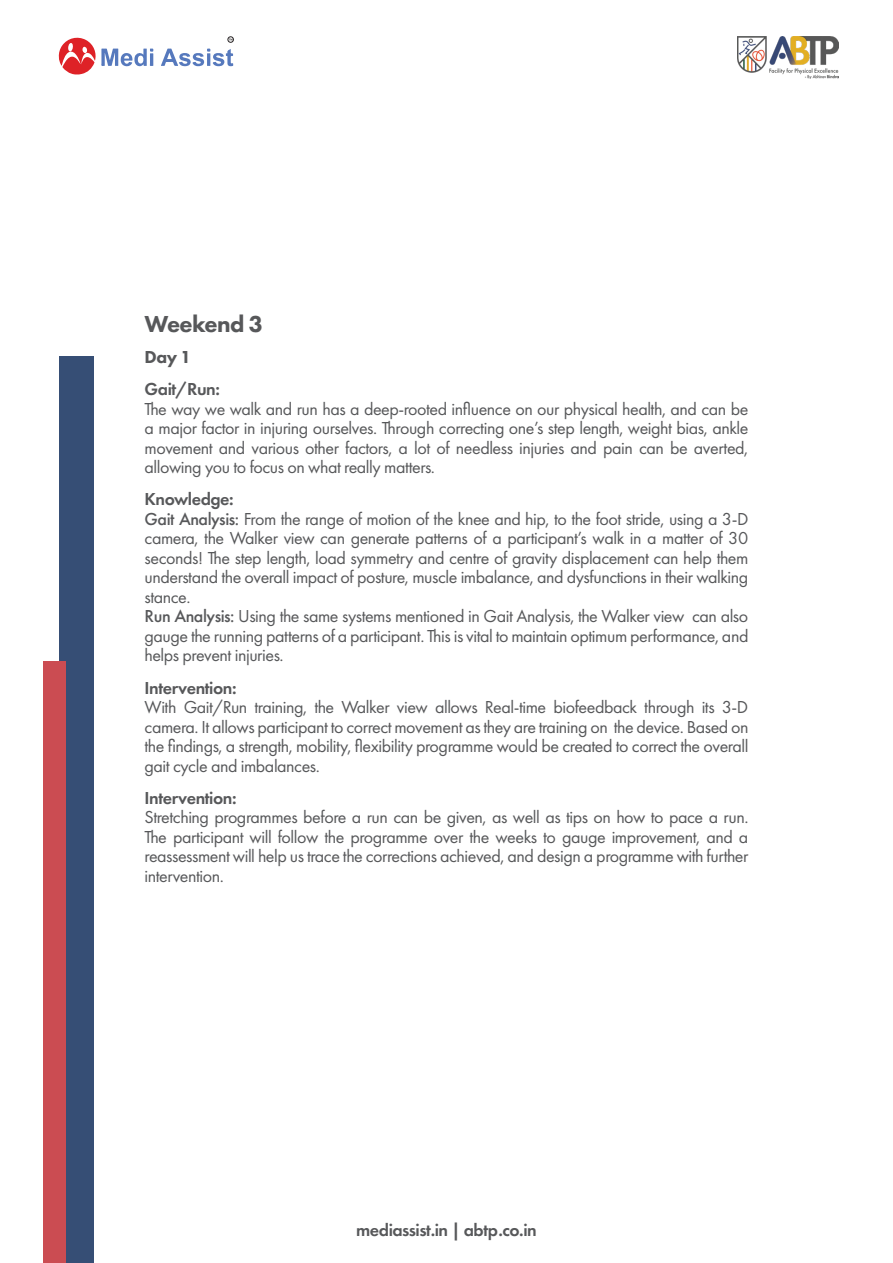
<style>
.page{position:relative;width:893px;height:1263px;background:#fff}
.page>*{position:absolute;margin:0;border:0;box-sizing:border-box;transform-origin:0 0}
.t1{font:800 24px "Futura PT";letter-spacing:-.025em;color:#57585a}
.t2{font:18px/19.5px "Futura PT";letter-spacing:-.025em;color:#57585a;text-align:justify}
.t3{font:600 18px "Futura PT";letter-spacing:-.025em;color:#57585a}
.t4{font:800 18px "Futura PT";color:#57585a}
.s1{font-weight:600}
.s2{font-weight:500}
</style>
<div class="page">
<svg style="left:161px;top:49px;width:73px;height:17px"></svg>
<svg style="left:58px;top:37px;width:95px;height:38px"></svg>
<svg style="left:228px;top:37px;width:6px;height:5px"></svg>
<img style="left:737px;top:37px;width:102px;height:42px">
<div style="left:59px;top:356px;width:35px;height:907px;background:#364e75"></div>
<div style="left:43px;top:661px;width:22px;height:602px;background:#cb4c52"></div>
<h1 class="t1" style="left:145px;top:309px;width:120px">Weekend 3</h1>
<p class="t4" style="left:145px;top:346px;width:48px">Day 1</p>
<p class="t3" style="left:145px;top:378px;width:77px">Gait/Run:</p>
<p class="t2" style="left:145px;top:399px;width:605px">The way we walk and run has a deep-rooted influence on our physical health, and can be a major factor in injuring ourselves. Through correcting one’s step length, weight bias, ankle movement and various other factors, a lot of needless injuries and pain can be averted, allowing you to focus on what really matters.</p>
<p class="t2" style="left:145px;top:490px;width:605px;text-align:left"><span class="s1">Knowledge:<br></span><span class="s2">Gait Analysis:</span> From the range of motion of the knee and hip, to the foot stride, using a 3-D camera, the Walker view can generate patterns of a participant’s walk in a matter of 30 seconds! The step length, load symmetry and centre of gravity displacement can help them understand the overall impact of posture, muscle imbalance, and dysfunctions in their walking stance.<br><span class="s2">Run Analysis:</span> Using the same systems mentioned in Gait Analysis, the Walker view can also gauge the running patterns of a participant. This is vital to maintain optimum performance, and helps prevent injuries.</p>
<p class="t3" style="left:145px;top:676px;width:93px">Intervention:</p>
<p class="t2" style="left:145px;top:697px;width:605px">With Gait/Run training, the Walker view allows Real-time biofeedback through its 3-D camera. It allows participant to correct movement as they are training on the device. Based on the findings, a strength, mobility, flexibility programme would be created to correct the overall gait cycle and imbalances.</p>
<p class="t3" style="left:145px;top:787px;width:93px">Intervention:</p>
<p class="t2" style="left:145px;top:808px;width:605px">Stretching programmes before a run can be given, as well as tips on how to pace a run.<br>The participant will follow the programme over the weeks to gauge improvement, and a reassessment will help us trace the corrections achieved, and design a programme with further intervention.</p>
<p class="t3" style="left:356px;top:1219px;width:182px">mediassist.in | abtp.co.in</p>
</div>
